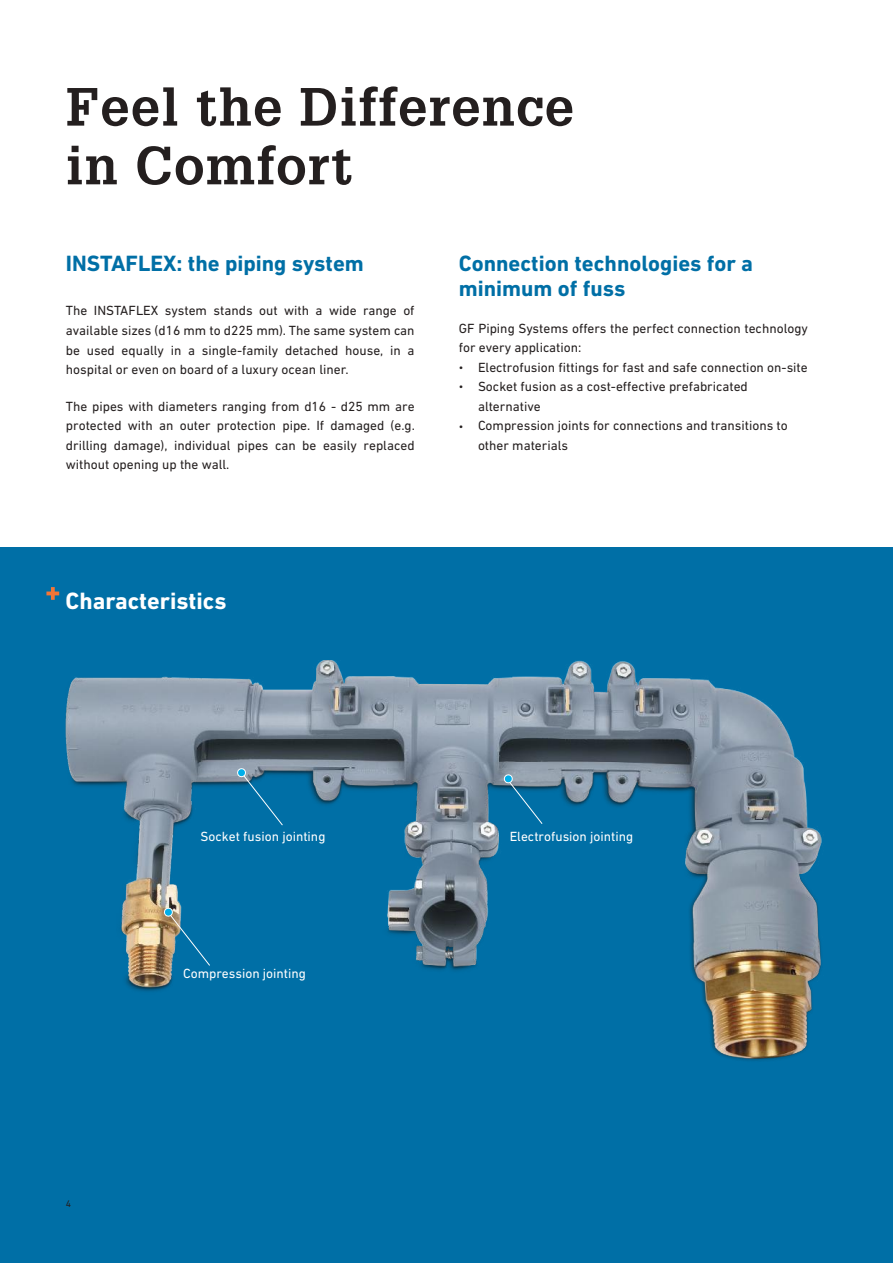
<style>
.page{position:relative;width:893px;height:1263px;background:#fff}
.page>*{position:absolute;margin:0;border:0;box-sizing:border-box;transform-origin:0 0}
.t1{font:700 52.5px/58.7px "Glypha LT Pro";letter-spacing:.025em;color:#241f1f}
.t2{font:700 24px "DIN Next W1 G";color:#fff}
.t3{font:700 22.5px/24.8px "DIN Next W1 G";color:#006fa6}
.t4{font:13.5px/19.5px "DIN Next W1 G";color:#241f1f}
.t5{font:13.5px "DIN Next W1 G";color:#fff}
.t6{font:9.75px "DIN Next W1 G";color:#241f1f}
.s1{font-size:10.5px}
</style>
<div class="page">
<div style="left:0;top:548px;width:893px;height:715px;background:#006fa6"></div>
<img style="left:66px;top:660px;width:756px;height:401px">
<svg style="left:163px;top:907px;width:48px;height:59px"></svg>
<svg style="left:236px;top:767px;width:47px;height:59px"></svg>
<svg style="left:503px;top:773px;width:40px;height:52px"></svg>
<svg style="left:46px;top:587px;width:13px;height:13px"></svg>
<h1 class="t1" style="left:66px;top:76px;width:509px">Feel the Difference in Comfort</h1>
<h3 class="t3" style="left:66px;top:251px;width:300px">INSTAFLEX: the piping system</h3>
<p class="t4" style="left:66px;top:301px;width:350px;text-align:justify">The INSTAFLEX system stands out with a wide range of available sizes (d16 mm to d225 mm). The same system can be used equally in a single-family detached house, in a hospital or even on board of a luxury ocean liner.</p>
<p class="t4" style="left:66px;top:396px;width:350px;text-align:justify">The pipes with diameters ranging from d16 - d25 mm are protected with an outer protection pipe. If damaged (e.g. drilling damage), individual pipes can be easily replaced without opening up the wall.</p>
<h3 class="t3" style="left:459px;top:251px;width:296px">Connection technologies for a minimum of fuss</h3>
<p class="t4" style="left:459px;top:318px;width:351px">GF Piping Systems offers the perfect connection technology for every application:</p>
<p class="t4" style="left:459px;top:357px;width:350px"><span class="s1">•</span> Electrofusion fittings for fast and safe connection on-site</p>
<p class="t4" style="left:478px;top:377px;width:271px;text-indent:-19px"><span class="s1">•</span> Socket fusion as a cost-effective prefabricated alternative</p>
<p class="t4" style="left:478px;top:416px;width:311px;text-indent:-19px"><span class="s1">•</span> Compression joints for connections and transitions to other materials</p>
<h2 class="t2" style="left:66px;top:587px;width:162px">Characteristics</h2>
<p class="t5" style="left:201px;top:829px;width:126px">Socket fusion jointing</p>
<p class="t5" style="left:510px;top:829px;width:125px">Electrofusion jointing</p>
<p class="t6" style="left:66px;top:1197px;width:7px">4</p>
<p class="t5" style="left:183px;top:966px;width:124px">Compression jointing</p>
</div>
